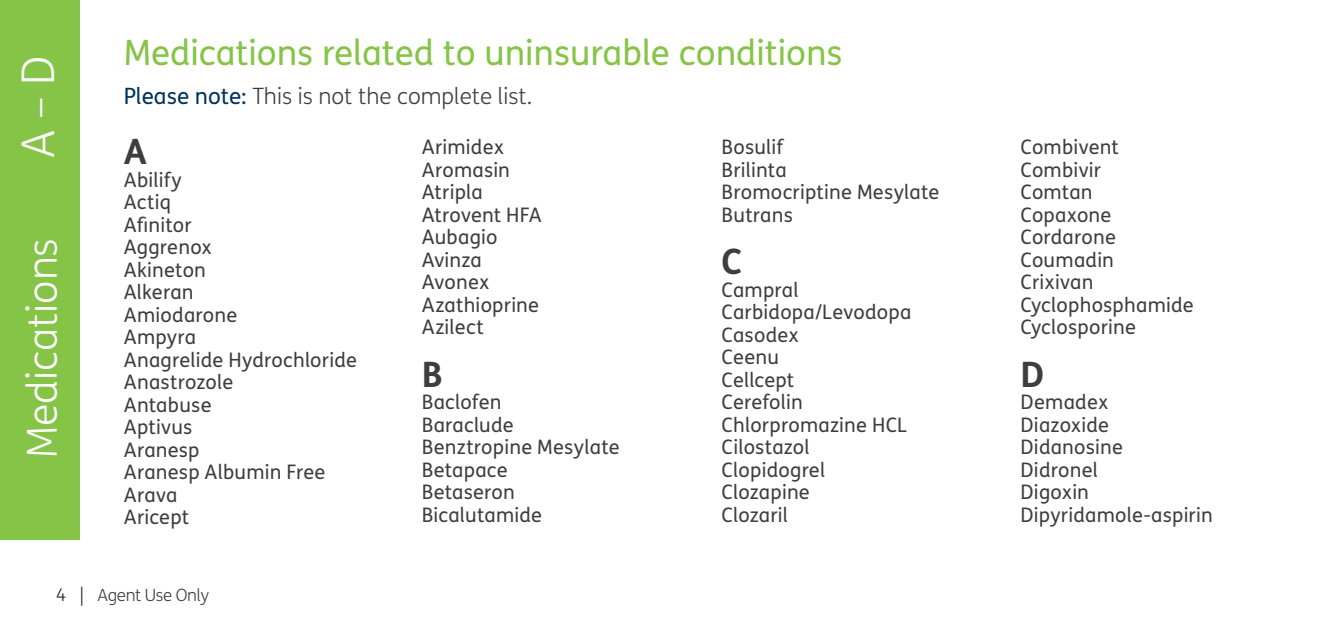
<style>
.page{position:relative;width:1342px;height:630px;background:#fff}
.page>*{position:absolute;margin:0;border:0;box-sizing:border-box;transform-origin:0 0}
.t1{font:300 45px "FS Humana";color:#fff}
.t2{font:300 41.25px "FS Humana";color:#fff}
.t3{font:35px "FS Humana";color:#85c447}
.t4{font:700 35px "FS Humana";color:#3e3e3f}
.t5{font:300 22.5px "FS Humana";color:#3e3e3f}
.t6{font:20px/22.5px "FS Humana";letter-spacing:.01em;color:#3e3e3f}
.t7{font:300 17px "FS Humana";letter-spacing:-.02em;color:#3e3e3f}
.s1{font-weight:400;color:#00335b}
.s2{font-size:17.5px;color:#231f20}
</style>
<div class="page">
<div style="left:0;top:0;width:79px;height:540px;background:#85c447"></div>
<h1 class="t1" style="left:8px;top:158px;width:104px;rotate:-90deg">A – D</h1>
<h2 class="t2" style="left:14px;top:458px;width:222px;rotate:-90deg">Medications</h2>
<h3 class="t3" style="left:124px;top:29px;width:720px">Medications related to uninsurable conditions</h3>
<p class="t5" style="left:124px;top:81px;width:410px"><span class="s1">Please note:</span> This is not the complete list.</p>
<h3 class="t4" style="left:124px;top:125px;width:25px">A</h3>
<p class="t6" style="left:124px;top:168px;width:235px">Abilify<br>Actiq<br>Afinitor<br>Aggrenox<br>Akineton<br>Alkeran<br>Amiodarone<br>Ampyra<br>Anagrelide Hydrochloride<br>Anastrozole<br>Antabuse<br>Aptivus<br>Aranesp<br>Aranesp Albumin Free<br>Arava<br>Aricept</p>
<p class="t6" style="left:421px;top:136px;width:122px">Arimidex<br>Aromasin<br>Atripla<br>Atrovent HFA<br>Aubagio<br>Avinza<br>Avonex<br>Azathioprine<br>Azilect</p>
<h3 class="t4" style="left:422px;top:347px;width:23px">B</h3>
<p class="t6" style="left:422px;top:391px;width:199px">Baclofen<br>Baraclude<br>Benztropine Mesylate<br>Betapace<br>Betaseron<br>Bicalutamide</p>
<p class="t6" style="left:721px;top:136px;width:219px">Bosulif<br>Brilinta<br>Bromocriptine Mesylate<br>Butrans</p>
<h3 class="t4" style="left:721px;top:235px;width:22px">C</h3>
<p class="t6" style="left:721px;top:278px;width:191px">Campral<br>Carbidopa/Levodopa<br>Casodex<br>Ceenu<br>Cellcept<br>Cerefolin<br>Chlorpromazine HCL<br>Cilostazol<br>Clopidogrel<br>Clozapine<br>Clozaril</p>
<p class="t7" style="left:56px;top:583px;width:154px"><span class="s2">4 |</span> Agent Use Only</p>
<p class="t6" style="left:1020px;top:136px;width:175px">Combivent<br>Combivir<br>Comtan<br>Copaxone<br>Cordarone<br>Coumadin<br>Crixivan<br>Cyclophosphamide<br>Cyclosporine</p>
<h3 class="t4" style="left:1020px;top:347px;width:25px">D</h3>
<p class="t6" style="left:1020px;top:391px;width:194px">Demadex<br>Diazoxide<br>Didanosine<br>Didronel<br>Digoxin<br>Dipyridamole-aspirin</p>
</div>
